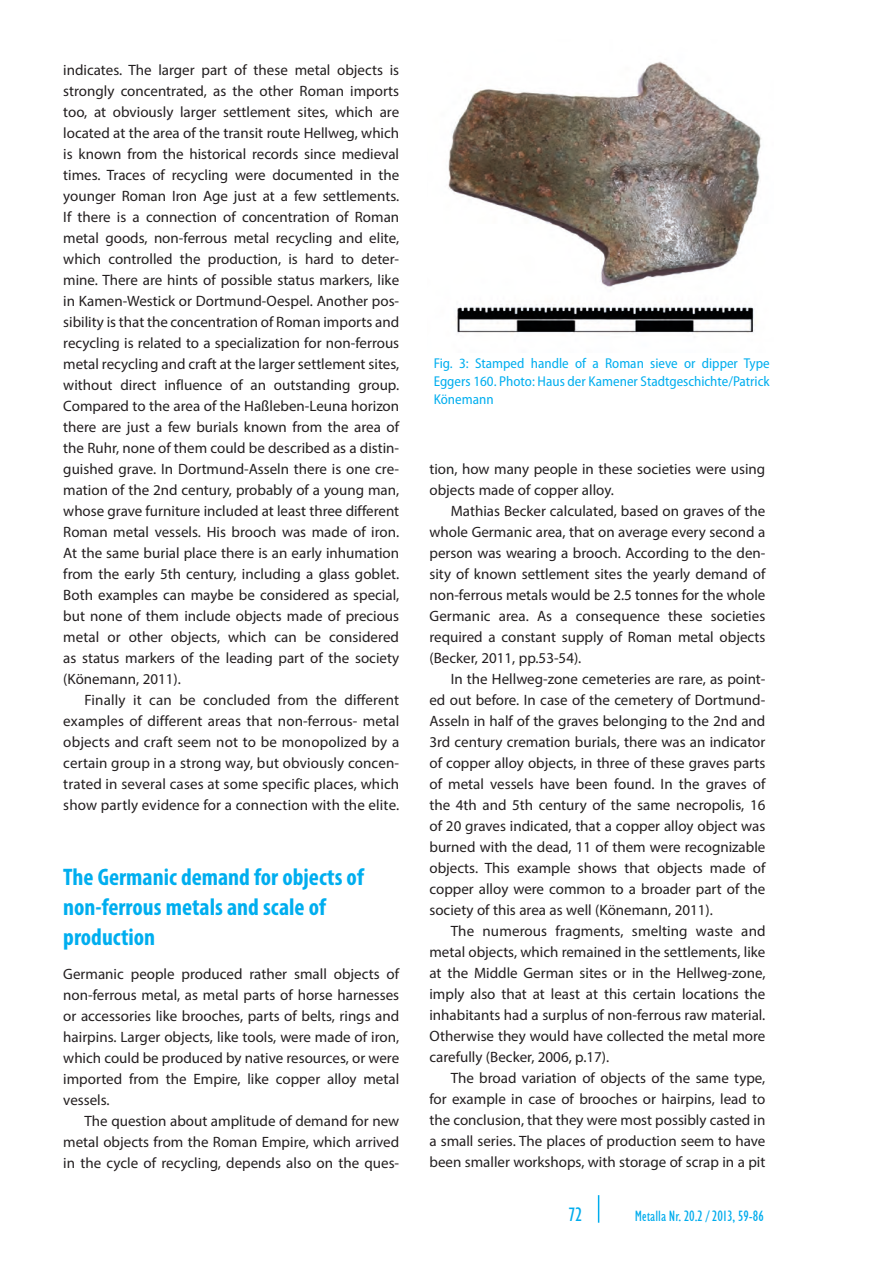
<style>
.page{position:relative;width:893px;height:1263px;background:#fff}
.page>*{position:absolute;margin:0;border:0;box-sizing:border-box;transform-origin:0 0}
.Titel_2_Myriad_Pro{font:700 condensed 24px/30px "Myriad Pro";color:#00aeef}
.t1{font:condensed 19.5px "Humanist 521 BT";color:#00aced}
.Bodytext_Myriad_Pro{font:15px/21px "Myriad Pro";color:#231f20;text-align:justify}
.Bodytext_ohne_Einzug{font:15px/21px "Myriad Pro";color:#231f20;text-align:justify}
.t2{font:condensed 15px "Humanist 521 BT";color:#00aced}
.Bildunterschrift_Myr{font:semi-condensed 14.25px/18px "Myriad Pro";color:#00aeef;text-align:justify}
</style>
<div class="page">
<svg style="left:598px;top:1195px;width:1px;height:28px"></svg>
<img style="left:448px;top:61px;width:314px;height:273px">
<p class="Bodytext_Myriad_Pro" style="left:63px;top:59px;width:337px">indicates. The larger part of these metal objects is strongly concentrated, as the other Roman imports too, at obviously larger settlement sites, which are located at the area of the transit route Hellweg, which is known from the historical records since medieval times. Traces of recycling were documented in the younger Roman Iron Age just at a few settlements.<br>If there is a connection of concentration of Roman metal goods, non-ferrous metal recycling and elite, which controlled the production, is hard to deter&shy;mine. There are hints of possible status markers, like in Kamen-Westick or Dortmund-Oespel. Another pos&shy;sibility is that the concentration of Roman imports and recycling is related to a specialization for non-ferrous metal recycling and craft at the larger settlement sites, without direct influence of an outstanding group.<br>Compared to the area of the Haßleben-Leuna horizon there are just a few burials known from the area of the Ruhr, none of them could be described as a distin&shy;guished grave. In Dortmund-Asseln there is one cre&shy;mation of the 2nd century, probably of a young man, whose grave furniture included at least three different Roman metal vessels. His brooch was made of iron.<br>At the same burial place there is an early inhumation from the early 5th century, including a glass goblet.<br>Both examples can maybe be considered as special, but none of them include objects made of precious metal or other objects, which can be considered as status markers of the leading part of the society (Könemann, 2011).</p>
<p class="Bodytext_Myriad_Pro" style="left:63px;top:689px;width:337px;text-indent:21px">Finally it can be concluded from the different examples of different areas that non-ferrous- metal objects and craft seem not to be monopolized by a certain group in a strong way, but obviously concen&shy;trated in several cases at some specific places, which show partly evidence for a connection with the elite.</p>
<p class="Titel_2_Myriad_Pro" style="left:63px;top:862px;width:302px">The Germanic demand for objects of non-ferrous metals and scale of production</p>
<p class="Bodytext_ohne_Einzug" style="left:63px;top:963px;width:337px">Germanic people produced rather small objects of non-ferrous metal, as metal parts of horse harnesses or accessories like brooches, parts of belts, rings and hairpins. Larger objects, like tools, were made of iron, which could be produced by native resources, or were imported from the Empire, like copper alloy metal vessels.</p>
<p class="Bodytext_Myriad_Pro" style="left:63px;top:1110px;width:337px;text-indent:21px">The question about amplitude of demand for new metal objects from the Roman Empire, which arrived in the cycle of recycling, depends also on the ques-</p>
<p class="Bildunterschrift_Myr" style="left:434px;top:354px;width:337px">Fig. 3: Stamped handle of a Roman sieve or dipper Type Eggers 160. Photo: Haus der Kamener Stadtgeschichte/Patrick Könemann</p>
<p class="Bodytext_Myriad_Pro" style="left:429px;top:458px;width:337px">tion, how many people in these societies were using objects made of copper alloy.</p>
<p class="Bodytext_Myriad_Pro" style="left:429px;top:500px;width:337px;text-indent:21px">Mathias Becker calculated, based on graves of the whole Germanic area, that on average every second a person was wearing a brooch. According to the den&shy;sity of known settlement sites the yearly demand of non-ferrous metals would be 2.5 tonnes for the whole Germanic area. As a consequence these societies required a constant supply of Roman metal objects (Becker, 2011, pp.53-54).</p>
<p class="Bodytext_Myriad_Pro" style="left:429px;top:668px;width:337px;text-indent:21px">In the Hellweg-zone cemeteries are rare, as point&shy;ed out before. In case of the cemetery of Dortmund-Asseln in half of the graves belonging to the 2nd and 3rd century cremation burials, there was an indicator of copper alloy objects, in three of these graves parts of metal vessels have been found. In the graves of the 4th and 5th century of the same necropolis, 16 of 20 graves indicated, that a copper alloy object was burned with the dead, 11 of them were recognizable objects. This example shows that objects made of copper alloy were common to a broader part of the society of this area as well (Könemann, 2011).</p>
<p class="Bodytext_Myriad_Pro" style="left:429px;top:920px;width:338px;text-indent:21px">The numerous fragments, smelting waste and metal objects, which remained in the settlements, like at the Middle German sites or in the Hellweg-zone, imply also that at least at this certain locations the inhabitants had a surplus of non-ferrous raw material.<br>Otherwise they would have collected the metal more carefully (Becker, 2006, p.17).</p>
<p class="Bodytext_Myriad_Pro" style="left:429px;top:1067px;width:337px;text-indent:21px">The broad variation of objects of the same type, for example in case of brooches or hairpins, lead to the conclusion, that they were most possibly casted in a small series. The places of production seem to have been smaller workshops, with storage of scrap in a pit</p>
<h2 class="t1" style="left:569px;top:1203px;width:15px">72</h2>
<p class="t2" style="left:635px;top:1207px;width:130px">Metalla Nr. 20.2 / 2013, 59-86</p>
</div>
